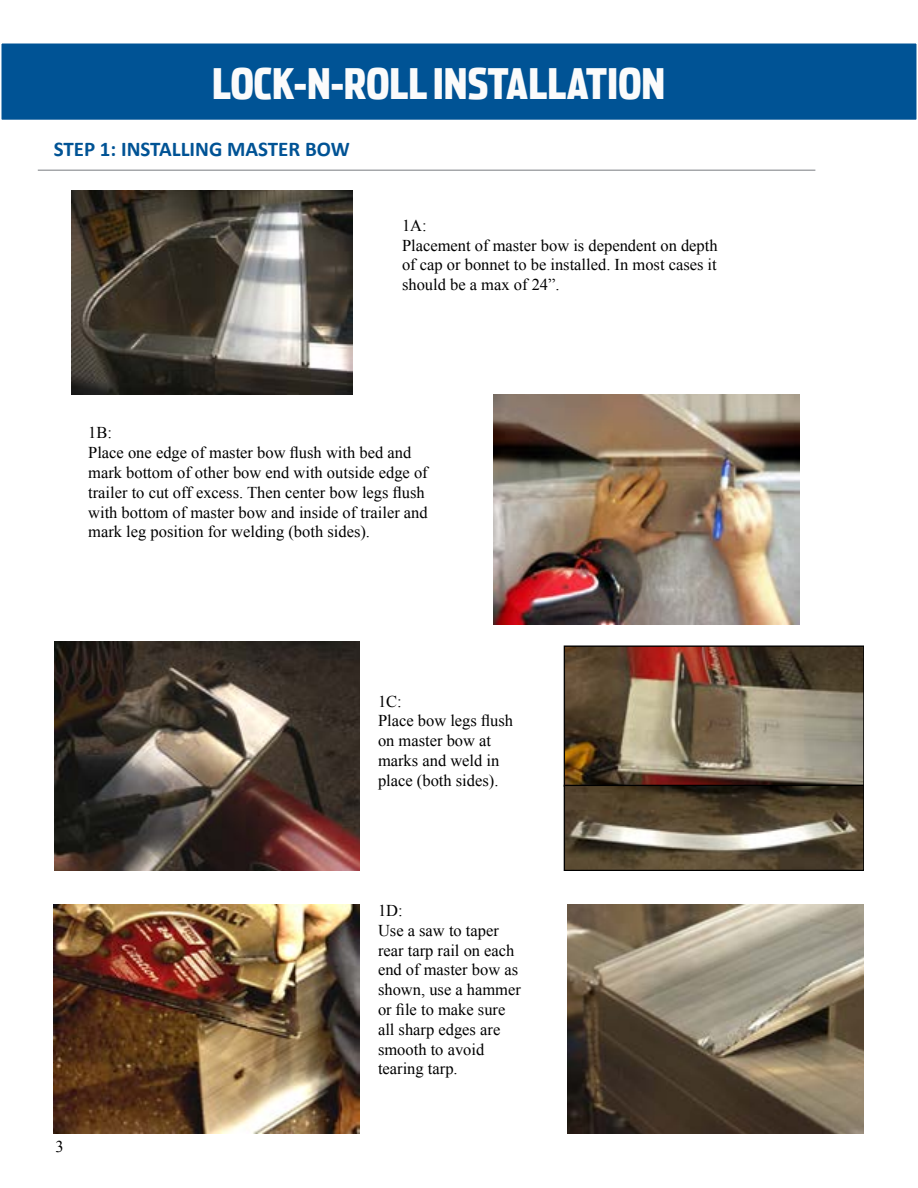
<style>
.page{position:relative;width:918px;height:1188px;background:#fff}
.page>*{position:absolute;margin:0;border:0;box-sizing:border-box;transform-origin:0 0}
.t1{font:900 42px "Stainless Comp";color:#fbfbfb}
.t2{font:700 21px "Calibri";color:#005395}
.t3{font:16.5px/19.8px "Times New Roman";color:#000}
</style>
<div class="page">
<hr style="left:38px;top:170px;width:777px;height:1px;background:#a5a7aa">
<div style="left:1px;top:43px;width:916px;height:77px;background:#005395"></div>
<div style="left:0;top:42px;width:918px;height:79px;border:2px solid #fff"></div>
<img style="left:72px;top:191px;width:280px;height:204px">
<img style="left:493px;top:395px;width:306px;height:229px">
<img style="left:54px;top:641px;width:306px;height:230px">
<img style="left:566px;top:647px;width:296px;height:222px">
<div style="left:564px;top:645px;width:300px;height:142px;border:1px solid #000"></div>
<div style="left:564px;top:785px;width:300px;height:86px;border:1px solid #000"></div>
<img style="left:54px;top:904px;width:306px;height:230px">
<img style="left:567px;top:904px;width:297px;height:230px">
<p class="t1" style="left:212px;top:58px;width:455px">LOCK-N-ROLL INSTALLATION</p>
<p class="t2" style="left:54px;top:136px;width:298px">STEP 1: INSTALLING MASTER BOW</p>
<p class="t3" style="left:402px;top:215px;width:317px">1A:<br>Placement of master bow is dependent on depth of cap or bonnet to be installed. In most cases it should be a max of 24”.</p>
<p class="t3" style="left:88px;top:423px;width:25px">1B:</p>
<p class="t3" style="left:88px;top:442px;width:325px">Place one edge of master bow flush with bed and</p>
<p class="t3" style="left:88px;top:462px;width:341px">mark bottom of other bow end with outside edge of</p>
<p class="t3" style="left:88px;top:482px;width:338px">trailer to cut off excess. Then center bow legs flush</p>
<p class="t3" style="left:88px;top:502px;width:341px">with bottom of master bow and inside of trailer and mark leg position for welding (both sides).</p>
<p class="t3" style="left:378px;top:691px;width:25px">1C:</p>
<p class="t3" style="left:378px;top:711px;width:137px">Place bow legs flush</p>
<p class="t3" style="left:378px;top:730px;width:123px">on master bow at marks and weld in place (both sides).</p>
<p class="t3" style="left:56px;top:1137px;width:10px">3</p>
<p class="t3" style="left:378px;top:900px;width:144px">1D:<br>Use a saw to taper rear tarp rail on each end of master bow as shown, use a hammer</p>
<p class="t3" style="left:378px;top:999px;width:129px">or file to make sure</p>
<p class="t3" style="left:378px;top:1019px;width:124px">all sharp edges are smooth to avoid tearing tarp.</p>
</div>
